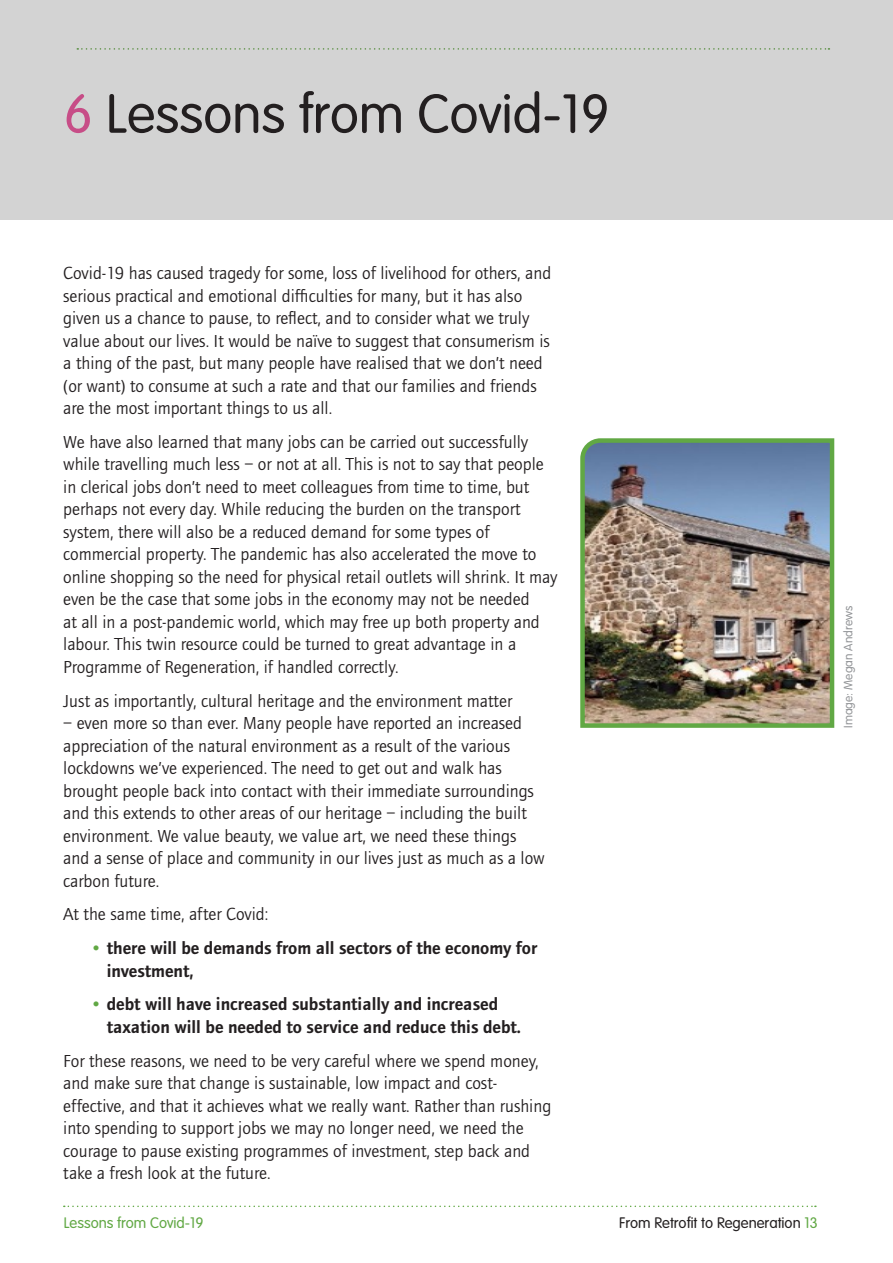
<style>
.page{position:relative;width:893px;height:1263px;background:#fff}
.page>*{position:absolute;margin:0;border:0;box-sizing:border-box;transform-origin:0 0}
.Chapter_Head{font:300 54px "VAG Rounded";color:#231f20}
._12_with_half_line{font:18px/22.5px "Foundry Journal";color:#231f20}
._12_with_half_line-2{font:600 18px/22.5px "Foundry Journal";color:#231f20}
.t1{font:300 15px "VAG Rounded";color:#231f20}
.t2{font:300 15px "VAG Rounded";color:#61a844}
.Picture_Caption{font:300 12px "VAG Rounded";color:#939598}
.s1{color:#ef59a1}
.s2{color:#61a844}
</style>
<div class="page">
<svg style="left:64px;top:1205px;width:752px;height:2px"></svg>
<div style="left:0;top:0;width:893px;height:220px;background:#d3d3d3"></div>
<img style="left:580px;top:438px;width:255px;height:290px">
<p class="Chapter_Head" style="left:64px;top:83px;width:547px"><span class="s1">6</span> Lessons from Covid-19</p>
<p class="_12_with_half_line" style="left:63px;top:262px;width:489px">Covid-19 has caused tragedy for some, loss of livelihood for others, and serious practical and emotional difficulties for many, but it has also given us a chance to pause, to reflect, and to consider what we truly value about our lives. It would be naïve to suggest that consumerism is a thing of the past, but many people have realised that we don’t need (or want) to consume at such a rate and that our families and friends are the most important things to us all.</p>
<p class="_12_with_half_line" style="left:63px;top:431px;width:496px">We have also learned that many jobs can be carried out successfully while travelling much less – or not at all. This is not to say that people in clerical jobs don’t need to meet colleagues from time to time, but perhaps not every day. While reducing the burden on the transport system, there will also be a reduced demand for some types of commercial property. The pandemic has also accelerated the move to online shopping so the need for physical retail outlets will shrink. It may even be the case that some jobs in the economy may not be needed<br>at all in a post-pandemic world, which may free up both property and labour. This twin resource could be turned to great advantage in a Programme of Regeneration, if handled correctly.</p>
<p class="_12_with_half_line" style="left:63px;top:690px;width:450px">Just as importantly, cultural heritage and the environment matter</p>
<p class="_12_with_half_line" style="left:63px;top:712px;width:483px">– even more so than ever. Many people have reported an increased appreciation of the natural environment as a result of the various lockdowns we’ve experienced. The need to get out and walk has brought people back into contact with their immediate surroundings and this extends to other areas of our heritage – including the built environment. We value beauty, we value art, we need these things and a sense of place and community in our lives just as much as a low carbon future.</p>
<p class="_12_with_half_line" style="left:63px;top:903px;width:207px">At the same time, after Covid:</p>
<p class="_12_with_half_line-2" style="left:107px;top:937px;width:432px;text-indent:-17px"><span class="s2">•</span> there will be demands from all sectors of the economy for investment,</p>
<p class="_12_with_half_line-2" style="left:107px;top:993px;width:416px;text-indent:-17px"><span class="s2">•</span> debt will have increased substantially and increased taxation will be needed to service and reduce this debt.</p>
<p class="_12_with_half_line" style="left:63px;top:1050px;width:489px">For these reasons, we need to be very careful where we spend money, and make sure that change is sustainable, low impact and cost&shy;effective, and that it achieves what we really want. Rather than rushing into spending to support jobs we may no longer need, we need the courage to pause existing programmes of investment, step back and take a fresh look at the future.</p>
<p class="t2" style="left:64px;top:1214px;width:141px">Lessons from Covid-19</p>
<p class="Picture_Caption" style="left:841px;top:728px;width:123px;rotate:-90deg">Image: Megan Andrews</p>
<p class="t1" style="left:619px;top:1214px;width:200px">From Retrofit to Regeneration <span class="s2">13</span></p>
</div>
